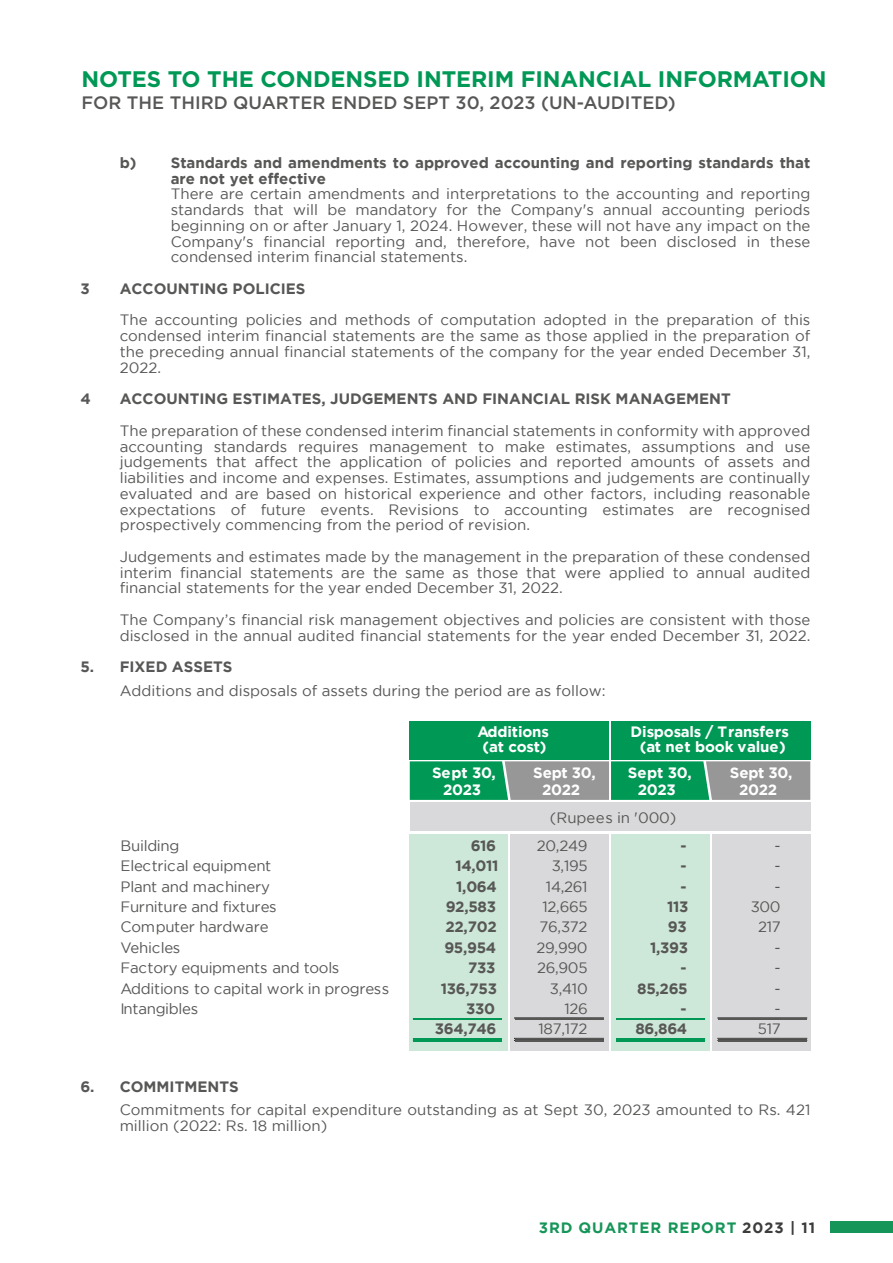
<style>
.page{position:relative;width:893px;height:1263px;background:#fff}
.page>*{position:absolute;margin:0;border:0;box-sizing:border-box;transform-origin:0 0}
.t1{font:700 22.5px "Gotham";letter-spacing:-.005em;color:#009855}
.t2{font:500 18px "Gotham";color:#575756}
.t3{font:15px/15.8px "Gotham";color:#575756;text-align:justify}
.t4{font:700 15px/15.8px "Gotham";color:#575756}
.t5{font:15px "Gotham";letter-spacing:-.02em;color:#575756}
.t6{font:700 15px "Gotham";letter-spacing:-.01em;color:#fff}
.t7{font:700 15px "Gotham";letter-spacing:.06em;color:#169558}
.s1{color:#3c3c3b}
</style>
<div class="page">
<div style="left:830px;top:1222px;width:63px;height:11px;background:#169558"></div>
<div style="left:410px;top:721px;width:199px;height:38px;background:#009855"></div>
<div style="left:410px;top:802px;width:400px;height:29px;background:#d9d9db"></div>
<svg style="left:410px;top:761px;width:400px;height:39px;background:#539a7b"></svg>
<div style="left:410px;top:834px;width:98px;height:217px;background:#cde7d8"></div>
<div style="left:511px;top:834px;width:98px;height:217px;background:#d9d9db"></div>
<div style="left:611px;top:834px;width:98px;height:217px;background:#cde7d8"></div>
<div style="left:712px;top:834px;width:98px;height:217px;background:#d9d9db"></div>
<div style="left:611px;top:721px;width:199px;height:38px;background:#009855"></div>
<hr style="left:718px;top:1018px;width:89px;height:1px;background:#575756">
<hr style="left:718px;top:1038px;width:89px;height:1px;background:#575756">
<hr style="left:718px;top:1040px;width:89px;height:1px;background:#575756">
<hr style="left:616px;top:1018px;width:89px;height:1px;background:#009855">
<hr style="left:616px;top:1038px;width:89px;height:1px;background:#009855">
<hr style="left:616px;top:1040px;width:89px;height:1px;background:#009855">
<hr style="left:515px;top:1018px;width:88px;height:1px;background:#575756">
<hr style="left:515px;top:1038px;width:88px;height:1px;background:#575756">
<hr style="left:515px;top:1040px;width:88px;height:1px;background:#575756">
<hr style="left:413px;top:1018px;width:89px;height:1px;background:#009855">
<hr style="left:413px;top:1038px;width:89px;height:1px;background:#009855">
<hr style="left:413px;top:1040px;width:89px;height:1px;background:#009855">
<h1 class="t1" style="left:81px;top:64px;width:747px">NOTES TO THE CONDENSED INTERIM FINANCIAL INFORMATION</h1>
<p class="t2" style="left:81px;top:90px;width:596px">FOR THE THIRD QUARTER ENDED SEPT 30, 2023 (UN-AUDITED)</p>
<p class="t4" style="left:171px;top:155px;width:641px;text-indent:-51px">b) Standards and amendments to approved accounting and reporting standards that are not yet effective</p>
<p class="t3" style="left:171px;top:186px;width:641px">There are certain amendments and interpretations to the accounting and reporting standards that will be mandatory for the Company's annual accounting periods beginning on or after January 1, 2024. However, these will not have any impact on the Company's financial reporting and, therefore, have not been disclosed in these condensed interim financial statements.</p>
<p class="t4" style="left:80px;top:281px;width:11px">3</p>
<p class="t4" style="left:120px;top:281px;width:187px">ACCOUNTING POLICIES</p>
<p class="t3" style="left:120px;top:312px;width:692px">The accounting policies and methods of computation adopted in the preparation of this condensed interim financial statements are the same as those applied in the preparation of the preceding annual financial statements of the company for the year ended December 31, 2022.</p>
<p class="t4" style="left:80px;top:391px;width:12px">4</p>
<p class="t4" style="left:120px;top:391px;width:613px">ACCOUNTING ESTIMATES, JUDGEMENTS AND FINANCIAL RISK MANAGEMENT</p>
<p class="t3" style="left:120px;top:422px;width:692px">The preparation of these condensed interim financial statements in conformity with approved accounting standards requires management to make estimates, assumptions and use judgements that affect the application of policies and reported amounts of assets and liabilities and income and expenses. Estimates, assumptions and judgements are continually evaluated and are based on historical experience and other factors, including reasonable expectations of future events. Revisions to accounting estimates are recognised prospectively commencing from the period of revision.</p>
<p class="t3" style="left:120px;top:548px;width:692px">Judgements and estimates made by the management in the preparation of these condensed interim financial statements are the same as those that were applied to annual audited financial statements for the year ended December 31, 2022.</p>
<p class="t3" style="left:120px;top:611px;width:692px">The Company’s financial risk management objectives and policies are consistent with those disclosed in the annual audited financial statements for the year ended December 31, 2022.</p>
<p class="t4" style="left:80px;top:659px;width:154px">5. FIXED ASSETS</p>
<p class="t3" style="left:120px;top:682px;width:487px">Additions and disposals of assets during the period are as follow:</p>
<p class="t6" style="left:477px;top:722px;width:73px">Additions</p>
<p class="t6" style="left:630px;top:722px;width:160px">Disposals / Transfers</p>
<p class="t6" style="left:483px;top:737px;width:66px">(at cost)</p>
<p class="t6" style="left:640px;top:737px;width:148px">(at net book value)</p>
<p class="t6" style="left:432px;top:763px;width:65px">Sept 30,</p>
<p class="t6" style="left:533px;top:763px;width:64px">Sept 30,</p>
<p class="t6" style="left:628px;top:763px;width:65px">Sept 30,</p>
<p class="t6" style="left:730px;top:763px;width:64px">Sept 30,</p>
<p class="t6" style="left:443px;top:780px;width:40px">2023</p>
<p class="t6" style="left:542px;top:780px;width:40px">2022</p>
<p class="t6" style="left:638px;top:780px;width:40px">2023</p>
<p class="t6" style="left:739px;top:780px;width:40px">2022</p>
<p class="t3" style="left:550px;top:809px;width:128px">(Rupees in '000)</p>
<p class="t5" style="left:120px;top:836px;width:61px">Building</p>
<p class="t4" style="left:471px;top:838px;width:27px">616</p>
<p class="t3" style="left:537px;top:837px;width:52px">20,249</p>
<p class="t4" style="left:680px;top:838px;width:8px">-</p>
<p class="t3" style="left:775px;top:837px;width:8px">-</p>
<p class="t5" style="left:120px;top:856px;width:153px">Electrical equipment</p>
<p class="t4" style="left:455px;top:858px;width:45px">14,011</p>
<p class="t3" style="left:552px;top:858px;width:38px">3,195</p>
<p class="t4" style="left:680px;top:858px;width:8px">-</p>
<p class="t3" style="left:775px;top:858px;width:8px">-</p>
<p class="t5" style="left:120px;top:877px;width:151px">Plant and machinery</p>
<p class="t4" style="left:456px;top:878px;width:42px">1,064</p>
<p class="t3" style="left:546px;top:878px;width:43px">14,261</p>
<p class="t4" style="left:680px;top:878px;width:8px">-</p>
<p class="t3" style="left:775px;top:878px;width:8px">-</p>
<p class="t5" style="left:120px;top:897px;width:158px">Furniture and fixtures</p>
<p class="t4" style="left:446px;top:899px;width:52px">92,583</p>
<p class="t3" style="left:542px;top:898px;width:47px">12,665</p>
<p class="t4" style="left:667px;top:899px;width:23px">113</p>
<p class="t3" style="left:751px;top:898px;width:32px">300</p>
<p class="t5" style="left:120px;top:917px;width:150px">Computer hardware</p>
<p class="t4" style="left:446px;top:919px;width:53px">22,702</p>
<p class="t3" style="left:540px;top:919px;width:50px">76,372</p>
<p class="t4" style="left:668px;top:919px;width:20px">93</p>
<p class="t3" style="left:758px;top:919px;width:24px">217</p>
<p class="t5" style="left:120px;top:938px;width:62px">Vehicles</p>
<p class="t4" style="left:444px;top:939px;width:53px">95,954</p>
<p class="t3" style="left:536px;top:939px;width:53px">29,990</p>
<p class="t4" style="left:650px;top:939px;width:40px">1,393</p>
<p class="t3" style="left:775px;top:939px;width:8px">-</p>
<p class="t5" style="left:120px;top:958px;width:221px">Factory equipments and tools</p>
<p class="t4" style="left:468px;top:960px;width:29px">733</p>
<p class="t3" style="left:537px;top:960px;width:52px">26,905</p>
<p class="t4" style="left:680px;top:960px;width:8px">-</p>
<p class="t3" style="left:775px;top:960px;width:8px">-</p>
<p class="t5" style="left:120px;top:979px;width:271px">Additions to capital work in progress</p>
<p class="t4" style="left:441px;top:980px;width:58px">136,753</p>
<p class="t3" style="left:550px;top:980px;width:39px">3,410</p>
<p class="t4" style="left:637px;top:980px;width:52px">85,265</p>
<p class="t3" style="left:775px;top:980px;width:8px">-</p>
<p class="t5" style="left:120px;top:999px;width:79px">Intangibles</p>
<p class="t4" style="left:466px;top:1001px;width:30px">330</p>
<p class="t3" style="left:564px;top:1000px;width:25px">126</p>
<p class="t4" style="left:680px;top:1001px;width:8px">-</p>
<p class="t3" style="left:775px;top:1000px;width:8px">-</p>
<p class="t4" style="left:435px;top:1021px;width:63px">364,746</p>
<p class="t3" style="left:539px;top:1021px;width:50px">187,172</p>
<p class="t4" style="left:635px;top:1021px;width:53px">86,864</p>
<p class="t3" style="left:758px;top:1021px;width:24px">517</p>
<p class="t4" style="left:80px;top:1078px;width:160px">6. COMMITMENTS</p>
<p class="t3" style="left:120px;top:1101px;width:692px">Commitments for capital expenditure outstanding as at Sept 30, 2023 amounted to Rs. 421 million (2022: Rs. 18 million)</p>
<p class="t7" style="left:539px;top:1218px;width:278px">3RD QUARTER REPORT <span class="s1">2023 | 11</span></p>
</div>
